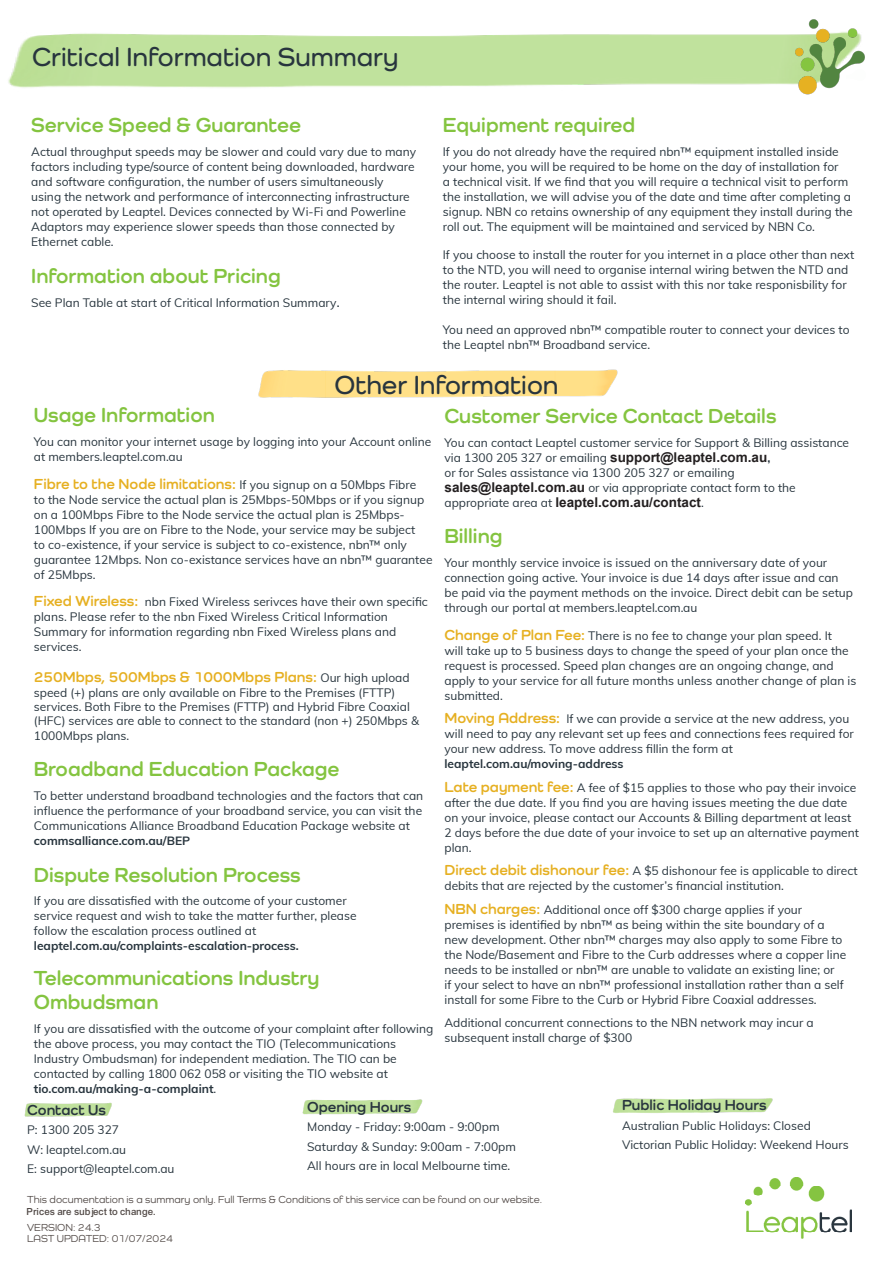
<style>
.page{position:relative;width:893px;height:1263px;background:#fff}
.page>*{position:absolute;margin:0;border:0;box-sizing:border-box;transform-origin:0 0}
.Heading_2{font:600 27px "Como";color:#28353e}
.Heading_1{font:600 27px "Como";color:#28353e}
.Heading_2-2{font:700 21px/24px "Como";color:#84c440}
.Body_Text{font:700 15px "Como";color:#e6b022}
.t1{font:700 15px "Como";color:#28353e}
.Body_Text-2{font:700 13.5px "Arial";color:#231f20}
.Body_Text-3{font:12px/15px "Muli";color:#28353e}
.Table_Copy{font:12px/15px "Muli";color:#28353e}
.Heading_2-3{font:12px "Muli";color:#28353e}
.Heading_2-4{font:500 10.5px "Como";color:#524a47}
.Body_Text-4{font:10.5px "Arial Mdm";color:#524a47}
.Body_Text-5{font:500 10.5px "Como";color:#524a47}
.s1{font-weight:600}
.s2{font-family:"Muli";font-weight:400;font-size:12px;color:#28353e}
.s3{font-family:"Como";font-weight:700;font-size:15px;color:#e6b022}
.s4{font-weight:700}
.s5{font-family:"Arial";font-weight:700;font-size:13.5px;color:#231f20}
</style>
<div class="page">
<img style="left:258px;top:369px;width:360px;height:29px">
<img style="left:24px;top:1102px;width:88px;height:15px">
<img style="left:302px;top:1099px;width:120px;height:16px">
<img style="left:613px;top:1098px;width:160px;height:15px">
<img style="left:791px;top:19px;width:74px;height:76px">
<img style="left:746px;top:1178px;width:105px;height:61px">
<p class="Heading_2" style="left:32px;top:40px;width:368px">Critical Information Summary</p>
<p class="Heading_2-2" style="left:31px;top:113px;width:271px">Service Speed &amp; Guarantee</p>
<p class="Body_Text-3" style="left:31px;top:143px;width:386px">Actual throughput speeds may be slower and could vary due to many factors including type/source of content being downloaded, hardware and software configuration, the number of users simultaneously using the network and performance of interconnecting infrastructure not operated by Leaptel. Devices connected by Wi-Fi and Powerline Adaptors may experience slower speeds than those connected by Ethernet cable.</p>
<p class="Heading_2-2" style="left:31px;top:263px;width:251px">Information about Pricing</p>
<p class="Heading_2-3" style="left:31px;top:293px;width:310px">See Plan Table at start of Critical Information Summary<span class="s1">.</span></p>
<p class="Heading_2-2" style="left:443px;top:113px;width:194px">Equipment required</p>
<p class="Body_Text-3" style="left:443px;top:143px;width:411px">If you do not already have the required nbn™ equipment installed inside your home, you will be required to be home on the day of installation for<br>a technical visit. If we find that you will require a technical visit to perform the installation, we will advise you of the date and time after completing a signup. NBN co retains ownership of any equipment they install during the roll out. The equipment will be maintained and serviced by NBN Co.</p>
<p class="Body_Text-3" style="left:443px;top:246px;width:413px">If you choose to install the router for you internet in a place other than next to the NTD, you will need to organise internal wiring betwen the NTD and the router. Leaptel is not able to assist with this nor take responisbility for the internal wiring should it fail.</p>
<p class="Body_Text-3" style="left:443px;top:321px;width:408px">You need an approved nbn™ compatible router to connect your devices to the Leaptel nbn™ Broadband service.</p>
<p class="Heading_1" style="left:334px;top:368px;width:226px">Other Information</p>
<p class="Heading_2-2" style="left:34px;top:403px;width:182px">Usage Information</p>
<p class="Body_Text-3" style="left:34px;top:433px;width:399px">You can monitor your internet usage by logging into your Account online at members.leaptel.com.au</p>
<p class="Body_Text" style="left:34px;top:474px;width:384px">Fibre to the Node limitations: <span class="s2">If you signup on a 50Mbps Fibre</span></p>
<p class="Body_Text-3" style="left:34px;top:491px;width:400px">to the Node service the actual plan is 25Mbps-50Mbps or if you signup on a 100Mbps Fibre to the Node service the actual plan is 25Mbps-100Mbps If you are on Fibre to the Node, your service may be subject<br>to co-existence, if your service is subject to co-existence, nbn™ only guarantee 12Mbps. Non co-existance services have an nbn™ guarantee of 25Mbps.</p>
<p class="Body_Text-3" style="left:34px;top:594px;width:395px"><span class="s3">Fixed Wireless:</span> nbn Fixed Wireless serivces have their own specific plans. Please refer to the nbn Fixed Wireless Critical Information Summary for information regarding nbn Fixed Wireless plans and services.</p>
<p class="Body_Text" style="left:34px;top:668px;width:377px">250Mbps, 500Mbps &amp; 1000Mbps Plans: <span class="s2">Our high upload</span></p>
<p class="Body_Text-3" style="left:34px;top:684px;width:387px;line-height:14.4px">speed (+) plans are only available on Fibre to the Premises (FTTP) services. Both Fibre to the Premises (FTTP) and Hybrid Fibre Coaxial (HFC) services are able to connect to the standard (non +) 250Mbps &amp; 1000Mbps plans.</p>
<p class="Heading_2-2" style="left:34px;top:757px;width:307px">Broadband Education Package</p>
<p class="Body_Text-3" style="left:34px;top:787px;width:391px">To better understand broadband technologies and the factors that can influence the performance of your broadband service, you can visit the Communications Alliance Broadband Education Package website at <span class="s4">commsalliance.com.au/BEP</span></p>
<p class="Heading_2-2" style="left:34px;top:862px;width:268px">Dispute Resolution Process</p>
<p class="Body_Text-3" style="left:34px;top:893px;width:324px">If you are dissatisfied with the outcome of your customer service request and wish to take the matter further, please follow the escalation process outlined at <span class="s4">leaptel.com.au/complaints-escalation-process.</span></p>
<p class="Heading_2-2" style="left:34px;top:965px;width:287px">Telecommunications Industry<br>Ombudsman</p>
<p class="Body_Text-3" style="left:34px;top:1020px;width:401px">If you are dissatisfied with the outcome of your complaint after following the above process, you may contact the TIO (Telecommunications Industry Ombudsman) for independent mediation. The TIO can be contacted by calling 1800 062 058 or visiting the TIO website at <span class="s4">tio.com.au/making-a-complaint</span>.</p>
<p class="Heading_2-2" style="left:444px;top:403px;width:334px">Customer Service Contact Details</p>
<p class="Body_Text-3" style="left:444px;top:434px;width:406px">You can contact Leaptel customer service for Support &amp; Billing assistance via 1300 205 327 or emailing <span class="s5">support@leaptel.com.au</span><span class="s4">,<br></span>or for Sales assistance via 1300 205 327 or emailing <span class="s5">sales@leaptel.com.au</span> or via appropriate contact form to the</p>
<p class="Body_Text-2" style="left:444px;top:492px;width:261px"><span class="s2">appropriate area at</span> leaptel.com.au/contact<span class="s2">.</span></p>
<p class="Heading_2-2" style="left:444px;top:524px;width:60px">Billing</p>
<p class="Body_Text-3" style="left:444px;top:554px;width:410px">Your monthly service invoice is issued on the anniversary date of your connection going active. Your invoice is due 14 days after issue and can be paid via the payment methods on the invoice. Direct debit can be setup through our portal at members.leaptel.com.au</p>
<p class="Body_Text-3" style="left:444px;top:627px;width:413px"><span class="s3">Change of Plan Fee:</span> There is no fee to change your plan speed. It<br>will take up to 5 business days to change the speed of your plan once the request is processed. Speed plan changes are an ongoing change, and apply to your service for all future months unless another change of plan is submitted.</p>
<p class="Body_Text-3" style="left:444px;top:711px;width:411px"><span class="s3">Moving Address:</span> If we can provide a service at the new address, you will need to pay any relevant set up fees and connections fees required for your new address. To move address fillin the form at <span class="s4">leaptel.com.au/moving-address</span></p>
<p class="Body_Text-3" style="left:444px;top:779px;width:416px"><span class="s3">Late payment fee:</span> A fee of $15 applies to those who pay their invoice after the due date. If you find you are having issues meeting the due date on your invoice, please contact our Accounts &amp; Billing department at least 2 days before the due date of your invoice to set up an alternative payment plan.</p>
<p class="Body_Text-3" style="left:444px;top:863px;width:415px"><span class="s3">Direct debit dishonour fee:</span> A $5 dishonour fee is applicable to direct debits that are rejected by the customer’s financial institution.</p>
<p class="Body_Text-3" style="left:444px;top:901px;width:403px"><span class="s3">NBN charges:</span> Additional once off $300 charge applies if your premises is identified by nbn™ as being within the site boundary of a new development. Other nbn™ charges may also apply to some Fibre to the Node/Basement and Fibre to the Curb addresses where a copper line needs to be installed or nbn™ are unable to validate an existing line; or<br>if your select to have an nbn™ professional installation rather than a self install for some Fibre to the Curb or Hybrid Fibre Coaxial addresses.</p>
<p class="Table_Copy" style="left:444px;top:1015px;width:371px">Additional concurrent connections to the NBN network may incur a subsequent install charge of $300</p>
<p class="t1" style="left:27px;top:1100px;width:80px">Contact Us</p>
<p class="Body_Text-3" style="left:27px;top:1122px;width:93px">P: 1300 205 327</p>
<p class="Body_Text-3" style="left:27px;top:1141px;width:101px">W: leaptel.com.au</p>
<p class="Body_Text-3" style="left:27px;top:1161px;width:149px">E: support@leaptel.com.au</p>
<p class="t1" style="left:307px;top:1097px;width:106px">Opening Hours</p>
<p class="Body_Text-3" style="left:307px;top:1119px;width:194px">Monday - Friday: 9:00am - 9:00pm</p>
<p class="Body_Text-3" style="left:307px;top:1138px;width:210px">Saturday &amp; Sunday: 9:00am - 7:00pm</p>
<p class="Body_Text-3" style="left:307px;top:1158px;width:205px">All hours are in local Melbourne time.</p>
<p class="Heading_2-4" style="left:27px;top:1193px;width:516px">This documentation is a summary only. Full Terms &amp; Conditions of this service can be found on our website.</p>
<p class="Body_Text-4" style="left:27px;top:1205px;width:131px">Prices are subject to change.</p>
<p class="Heading_2-4" style="left:27px;top:1221px;width:75px">VERSION: 24.3</p>
<p class="Body_Text-5" style="left:27px;top:1232px;width:147px">LAST UPDATED: 01/07/2024</p>
<p class="t1" style="left:622px;top:1096px;width:146px">Public Holiday Hours</p>
<p class="Body_Text-3" style="left:622px;top:1117px;width:190px">Australian Public Holidays: Closed</p>
<p class="Body_Text-3" style="left:622px;top:1137px;width:228px">Victorian Public Holiday: Weekend Hours</p>
</div>
